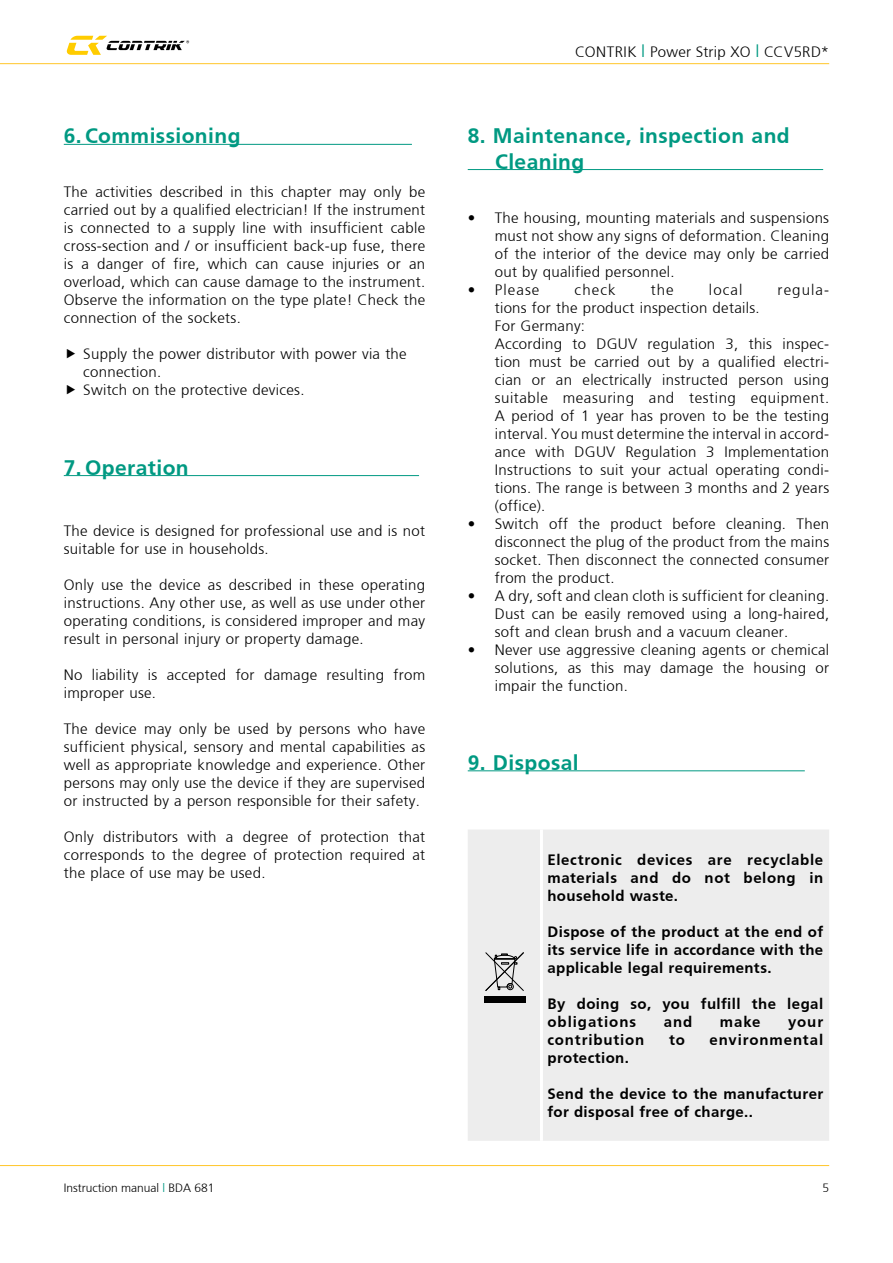
<style>
.page{position:relative;width:893px;height:1263px;background:#fff}
.page>*{position:absolute;margin:0;border:0;box-sizing:border-box;transform-origin:0 0}
.t1{font:700 21px/25.2px "Frutiger";letter-spacing:.02em;color:#009982}
.t2{font:300 15px/18px "Frutiger";letter-spacing:.02em;color:#000;text-align:justify}
.t3{font:700 15px/18px "Frutiger";letter-spacing:.03em;color:#000;text-align:justify}
.t4{font:700 15px "Frutiger";letter-spacing:.06em;color:#000}
.t5{font:300 12px "Frutiger";color:#000}
.s1{font-size:18px;color:#009982}
.s2{color:#009982}
</style>
<div class="page">
<hr style="left:0;top:63px;width:829px;height:1px;background:#ffc629">
<hr style="left:0;top:1165px;width:829px;height:1px;background:#ffc629">
<svg style="left:67px;top:36px;width:122px;height:19px"></svg>
<hr style="left:64px;top:144px;width:348px;height:1px;background:#009982">
<hr style="left:64px;top:475px;width:355px;height:1px;background:#009982">
<hr style="left:468px;top:169px;width:355px;height:1px;background:#009982">
<hr style="left:468px;top:770px;width:337px;height:1px;background:#009982">
<div style="left:468px;top:830px;width:361px;height:311px;background:#ededed"></div>
<hr style="left:540px;top:829px;width:3px;height:312px;background:#fff">
<div style="left:484px;top:997px;width:41px;height:6px;background:#000"></div>
<svg style="left:484px;top:951px;width:41px;height:41px;background:#c0c0c0"></svg>
<h1 class="t1" style="left:64px;top:123px;width:178px">6. Commissioning</h1>
<p class="t2" style="left:64px;top:183px;width:363px">The activities described in this chapter may only be carried out by a qualified electrician! If the instrument is connected to a supply line with insufficient cable cross-section and / or insufficient back-up fuse, there is a danger of fire, which can cause injuries or an overload, which can cause damage to the instrument.<br>Observe the information on the type plate! Check the connection of the sockets.</p>
<p class="t2" style="left:83px;top:345px;width:325px;text-align:left">Supply the power distributor with power via the connection.<br>Switch on the protective devices.</p>
<h1 class="t1" style="left:64px;top:454px;width:126px">7. Operation</h1>
<p class="t2" style="left:64px;top:521px;width:363px">The device is designed for professional use and is not suitable for use in households.</p>
<p class="t2" style="left:64px;top:575px;width:363px">Only use the device as described in these operating instructions. Any other use, as well as use under other operating conditions, is considered improper and may result in personal injury or property damage.</p>
<p class="t2" style="left:64px;top:665px;width:363px">No liability is accepted for damage resulting from improper use.</p>
<p class="t2" style="left:64px;top:719px;width:363px">The device may only be used by persons who have sufficient physical, sensory and mental capabilities as well as appropriate knowledge and experience. Other persons may only use the device if they are supervised or instructed by a person responsible for their safety.</p>
<p class="t2" style="left:64px;top:827px;width:363px">Only distributors with a degree of protection that corresponds to the degree of protection required at the place of use may be used.</p>
<p class="t2" style="left:575px;top:42px;width:255px">CONTRIK <span class="s1">I</span> Power Strip XO <span class="s1">I</span> CCV5RD*</p>
<h1 class="t1" style="left:495px;top:123px;width:296px;text-indent:-27px">8. Maintenance, inspection and<br>Cleaning</h1>
<p class="t2" style="left:495px;top:208px;width:336px;text-indent:-27px">• The housing, mounting materials and suspensions must not show any signs of deformation. Cleaning of the interior of the device may only be carried out by qualified personnel.</p>
<p class="t2" style="left:468px;top:280px;width:73px">• Please</p>
<p class="t2" style="left:575px;top:280px;width:43px">check</p>
<p class="t2" style="left:651px;top:280px;width:25px">the</p>
<p class="t2" style="left:709px;top:280px;width:35px">local</p>
<p class="t2" style="left:778px;top:280px;width:53px">regula-</p>
<p class="t2" style="left:495px;top:298px;width:336px;text-align:left">tions for the product inspection details.<br>For Germany:<br>According to DGUV regulation 3, this inspec&shy;tion must be carried out by a qualified electri&shy;cian or an electrically instructed person using suitable measuring and testing equipment.<br>A period of 1 year has proven to be the testing interval. You must determine the interval in accord&shy;ance with DGUV Regulation 3 Implementation Instructions to suit your actual operating condi&shy;tions. The range is between 3 months and 2 years (office).</p>
<p class="t2" style="left:495px;top:514px;width:336px;text-indent:-27px">• Switch off the product before cleaning. Then disconnect the plug of the product from the mains socket. Then disconnect the connected consumer from the product.</p>
<p class="t2" style="left:495px;top:586px;width:336px;text-indent:-27px">• A dry, soft and clean cloth is sufficient for cleaning.<br>Dust can be easily removed using a long-haired, soft and clean brush and a vacuum cleaner.</p>
<p class="t2" style="left:495px;top:640px;width:336px;text-indent:-27px">• Never use aggressive cleaning agents or chemical solutions, as this may damage the housing or impair the function.</p>
<h1 class="t1" style="left:468px;top:750px;width:112px">9. Disposal</h1>
<p class="t3" style="left:547px;top:850px;width:277px">Electronic devices are recyclable materials and do not belong in household waste.</p>
<p class="t3" style="left:547px;top:922px;width:277px">Dispose of the product at the end of its service life in accordance with the applicable legal requirements.</p>
<p class="t3" style="left:547px;top:994px;width:277px">By doing so, you fulfill the legal obligations</p>
<p class="t3" style="left:664px;top:1012px;width:30px">and</p>
<p class="t3" style="left:720px;top:1012px;width:42px">make</p>
<p class="t3" style="left:788px;top:1012px;width:37px">your</p>
<p class="t4" style="left:547px;top:1031px;width:99px">contribution</p>
<p class="t3" style="left:669px;top:1030px;width:17px">to</p>
<p class="t4" style="left:709px;top:1031px;width:115px">environmental</p>
<p class="t3" style="left:547px;top:1048px;width:83px">protection.</p>
<p class="t3" style="left:547px;top:1084px;width:277px">Send the device to the manufacturer for disposal free of charge..</p>
<p class="t5" style="left:64px;top:1181px;width:152px">Instruction manual <span class="s2">|</span> BDA 681</p>
<p class="t5" style="left:822px;top:1181px;width:8px">5</p>
</div>
